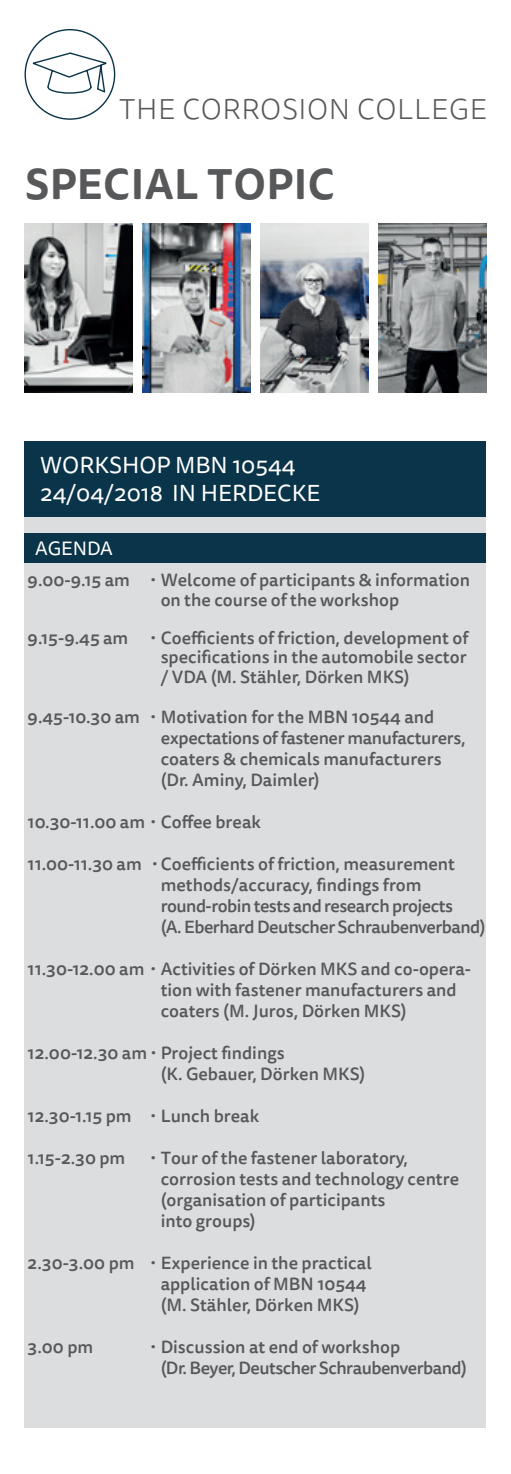
<style>
.page{position:relative;width:511px;height:1474px;background:#fff}
.page>*{position:absolute;margin:0;border:0;box-sizing:border-box;transform-origin:0 0}
.t1{font:700 42px "Tisa Sans OT";letter-spacing:.01em;color:#57585a}
.t2{font:300 28.88px "Tisa Sans OT";letter-spacing:.02em;color:#57585a}
.t3{font:23.1px/27.8px "Tisa Sans OT";color:#fff}
.t4{font:19.25px "Tisa Sans OT";color:#fff}
.t5{font:500 17.5px/21px "Tisa Sans OT";color:#57585a}
.t6{font:500 17.5px/21px "Tisa Sans OT";letter-spacing:-.03em;color:#57585a}
</style>
<div class="page">
<svg style="left:25px;top:29px;width:90px;height:91px"></svg>
<img style="left:143px;top:223px;width:108px;height:169px">
<img style="left:260px;top:223px;width:108px;height:169px">
<div style="left:25px;top:441px;width:461px;height:76px;background:#0a3449"></div>
<div style="left:25px;top:517px;width:461px;height:910px;background:#dcdddf"></div>
<img style="left:25px;top:223px;width:108px;height:169px">
<img style="left:378px;top:223px;width:108px;height:169px">
<div style="left:25px;top:533px;width:461px;height:29px;background:#0a3449"></div>
<h2 class="t2" style="left:119px;top:92px;width:369px">THE CORROSION COLLEGE</h2>
<h1 class="t1" style="left:25px;top:158px;width:311px">SPECIAL TOPIC</h1>
<h3 class="t3" style="left:40px;top:452px;width:282px">WORKSHOP MBN 10544<br>24/04/2018 IN HERDECKE</h3>
<p class="t4" style="left:35px;top:536px;width:79px">AGENDA</p>
<p class="t5" style="left:28px;top:570px;width:104px">9.00-9.15 am</p>
<p class="t5" style="left:161px;top:571px;width:311px;line-height:19.2px">Welcome of participants &amp; information on the course of the workshop</p>
<p class="t5" style="left:28px;top:628px;width:102px">9.15-9.45 am</p>
<p class="t5" style="left:161px;top:629px;width:309px;line-height:19.2px;text-align:justify">Coefficients of friction, development of specifications in the automobile sector / VDA (M. Stähler, Dörken MKS)</p>
<p class="t5" style="left:161px;top:707px;width:306px;text-indent:-133px">9.45-10.30 am Motivation for the MBN 10544 and expectations of fastener manufacturers, coaters &amp; chemicals manufacturers (Dr. Aminy, Daimler)</p>
<p class="t5" style="left:28px;top:812px;width:235px">10.30-11.00 am Coffee break</p>
<p class="t6" style="left:161px;top:854px;width:327px;text-indent:-133px">11.00-11.30 am Coefficients of friction, measurement methods/accuracy, findings from round-robin tests and research projects<br>(A. Eberhard Deutscher Schraubenverband)</p>
<p class="t5" style="left:161px;top:959px;width:312px;text-indent:-133px">11.30-12.00 am Activities of Dörken MKS and co-opera&shy;tion with fastener manufacturers and coaters (M. Juros, Dörken MKS)</p>
<p class="t5" style="left:161px;top:1043px;width:206px;text-indent:-133px">12.00-12.30 am Project findings<br>(K. Gebauer, Dörken MKS)</p>
<p class="t5" style="left:28px;top:1106px;width:105px">12.30-1.15 pm</p>
<p class="t5" style="left:161px;top:1106px;width:100px">Lunch break</p>
<p class="t5" style="left:28px;top:1148px;width:99px">1.15-2.30 pm</p>
<p class="t5" style="left:161px;top:1148px;width:300px">Tour of the fastener laboratory, corrosion tests and technology centre (organisation of participants<br>into groups)</p>
<p class="t5" style="left:28px;top:1253px;width:108px">2.30-3.00 pm</p>
<p class="t5" style="left:161px;top:1253px;width:213px">Experience in the practical application of MBN 10544 (M. Stähler, Dörken MKS)</p>
<p class="t5" style="left:28px;top:1337px;width:67px">3.00 pm</p>
<p class="t6" style="left:161px;top:1337px;width:308px">Discussion at end of workshop<br>(Dr. Beyer, Deutscher Schraubenverband)</p>
</div>
